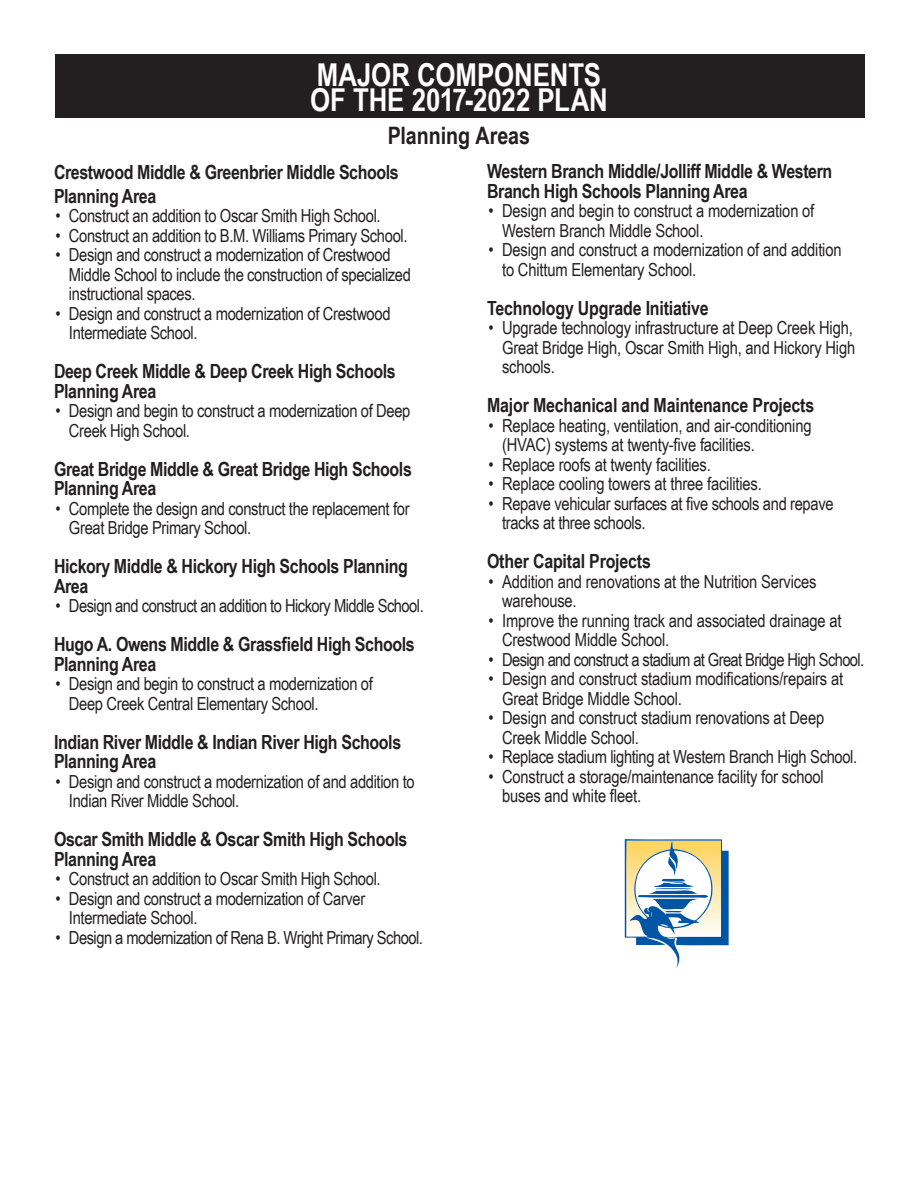
<style>
.page{position:relative;width:918px;height:1188px;background:#fff}
.page>*{position:absolute;margin:0;border:0;box-sizing:border-box;transform-origin:0 0}
.t1{font:700 31.5px "Arial Narrow";color:#fff}
.t2{font:700 24px "Arial Narrow";color:#231f20}
.t3{font:700 19.5px/19.5px "Arial Narrow";letter-spacing:-.02em;color:#231f20}
.t4{font:18px/19.5px "Arial Narrow";letter-spacing:-.02em;color:#231f20}
</style>
<div class="page">
<div style="left:55px;top:54px;width:810px;height:64px;background:#231f20"></div>
<svg style="left:625px;top:839px;width:104px;height:129px"></svg>
<p class="t1" style="left:317px;top:51px;width:286px">MAJOR COMPONENTS</p>
<p class="t1" style="left:310px;top:76px;width:299px">OF THE 2017-2022 PLAN</p>
<p class="t2" style="left:388px;top:118px;width:144px">Planning Areas</p>
<p class="t3" style="left:54px;top:162px;width:346px">Crestwood Middle &amp; Greenbrier Middle Schools</p>
<p class="t3" style="left:54px;top:185px;width:104px">Planning Area</p>
<p class="t4" style="left:55px;top:205px;width:327px">• Construct an addition to Oscar Smith High School.</p>
<p class="t4" style="left:55px;top:225px;width:354px">• Construct an addition to B.M. Williams Primary School.</p>
<p class="t4" style="left:69px;top:244px;width:344px;text-indent:-14px">• Design and construct a modernization of Crestwood<br>Middle School to include the construction of specialized instructional spaces.</p>
<p class="t4" style="left:55px;top:303px;width:337px">• Design and construct a modernization of Crestwood</p>
<p class="t4" style="left:69px;top:322px;width:130px">Intermediate School.</p>
<p class="t3" style="left:54px;top:360px;width:343px">Deep Creek Middle &amp; Deep Creek High Schools<br>Planning Area</p>
<p class="t4" style="left:69px;top:400px;width:343px;text-indent:-14px">• Design and begin to construct a modernization of Deep<br>Creek High School.</p>
<p class="t3" style="left:54px;top:458px;width:359px">Great Bridge Middle &amp; Great Bridge High Schools<br>Planning Area</p>
<p class="t4" style="left:55px;top:498px;width:356px">• Complete the design and construct the replacement for</p>
<p class="t4" style="left:69px;top:517px;width:184px">Great Bridge Primary School.</p>
<p class="t3" style="left:54px;top:555px;width:355px">Hickory Middle &amp; Hickory High Schools Planning<br>Area</p>
<p class="t4" style="left:55px;top:595px;width:370px">• Design and construct an addition to Hickory Middle School.</p>
<p class="t3" style="left:54px;top:633px;width:362px">Hugo A. Owens Middle &amp; Grassfield High Schools<br>Planning Area</p>
<p class="t4" style="left:55px;top:673px;width:319px">• Design and begin to construct a modernization of</p>
<p class="t4" style="left:69px;top:693px;width:251px">Deep Creek Central Elementary School.</p>
<p class="t3" style="left:54px;top:731px;width:349px">Indian River Middle &amp; Indian River High Schools<br>Planning Area</p>
<p class="t4" style="left:55px;top:771px;width:361px">• Design and construct a modernization of and addition to</p>
<p class="t4" style="left:69px;top:790px;width:172px">Indian River Middle School.</p>
<p class="t3" style="left:54px;top:828px;width:355px">Oscar Smith Middle &amp; Oscar Smith High Schools<br>Planning Area</p>
<p class="t4" style="left:55px;top:868px;width:327px">• Construct an addition to Oscar Smith High School.</p>
<p class="t4" style="left:55px;top:888px;width:311px">• Design and construct a modernization of Carver</p>
<p class="t4" style="left:69px;top:907px;width:130px">Intermediate School.</p>
<p class="t4" style="left:55px;top:927px;width:369px">• Design a modernization of Rena B. Wright Primary School.</p>
<p class="t3" style="left:487px;top:161px;width:347px">Western Branch Middle/Jolliff Middle &amp; Western<br>Branch High Schools Planning Area</p>
<p class="t4" style="left:489px;top:201px;width:327px">• Design and begin to construct a modernization of</p>
<p class="t4" style="left:502px;top:220px;width:203px">Western Branch Middle School.</p>
<p class="t4" style="left:489px;top:240px;width:355px">• Design and construct a modernization of and addition</p>
<p class="t4" style="left:502px;top:259px;width:196px">to Chittum Elementary School.</p>
<p class="t3" style="left:487px;top:297px;width:223px">Technology Upgrade Initiative</p>
<p class="t4" style="left:489px;top:318px;width:366px">• Upgrade technology infrastructure at Deep Creek High,</p>
<p class="t4" style="left:502px;top:337px;width:355px">Great Bridge High, Oscar Smith High, and Hickory High schools.</p>
<p class="t3" style="left:487px;top:395px;width:329px">Major Mechanical and Maintenance Projects</p>
<p class="t4" style="left:489px;top:415px;width:325px">• Replace heating, ventilation, and air-conditioning</p>
<p class="t4" style="left:502px;top:435px;width:254px">(HVAC) systems at twenty-five facilities.</p>
<p class="t4" style="left:489px;top:454px;width:224px">• Replace roofs at twenty facilities.</p>
<p class="t4" style="left:489px;top:474px;width:275px">• Replace cooling towers at three facilities.</p>
<p class="t4" style="left:502px;top:493px;width:333px;text-indent:-14px">• Repave vehicular surfaces at five schools and repave tracks at three schools.</p>
<p class="t3" style="left:487px;top:551px;width:165px">Other Capital Projects</p>
<p class="t4" style="left:489px;top:571px;width:329px">• Addition and renovations at the Nutrition Services</p>
<p class="t4" style="left:502px;top:591px;width:76px">warehouse.</p>
<p class="t4" style="left:502px;top:610px;width:341px;text-indent:-14px">• Improve the running track and associated drainage at<br>Crestwood Middle School.</p>
<p class="t4" style="left:489px;top:649px;width:377px">• Design and construct a stadium at Great Bridge High School.</p>
<p class="t4" style="left:489px;top:669px;width:356px">• Design and construct stadium modifications/repairs at</p>
<p class="t4" style="left:502px;top:688px;width:181px">Great Bridge Middle School.</p>
<p class="t4" style="left:502px;top:708px;width:324px;text-indent:-14px">• Design and construct stadium renovations at Deep<br>Creek Middle School.</p>
<p class="t4" style="left:489px;top:747px;width:370px">• Replace stadium lighting at Western Branch High School.</p>
<p class="t4" style="left:502px;top:766px;width:323px;text-indent:-14px">• Construct a storage/maintenance facility for school buses and white fleet.</p>
</div>
